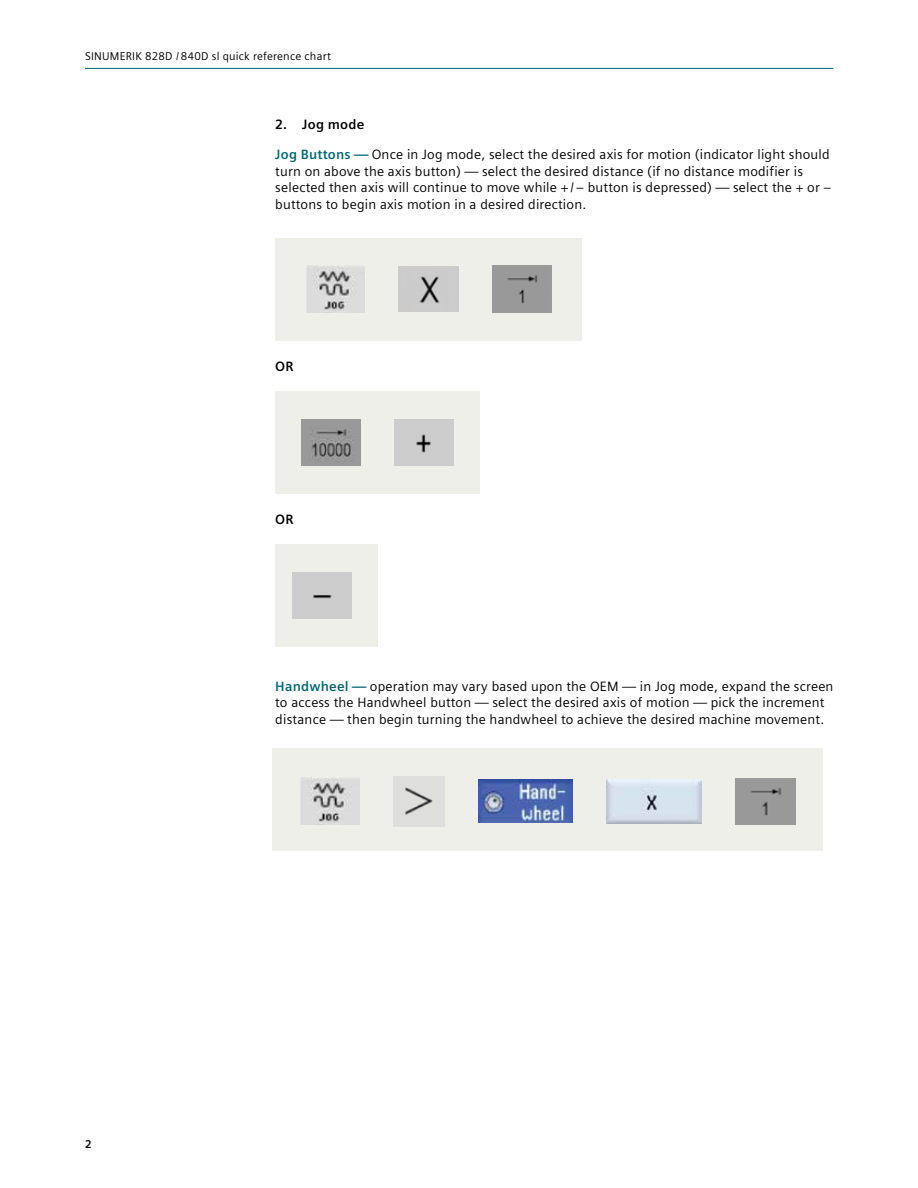
<style>
.page{position:relative;width:918px;height:1188px;background:#fff}
.page>*{position:absolute;margin:0;border:0;box-sizing:border-box;transform-origin:0 0}
.t1{font:13.5px/16.5px "Siemens Sans";letter-spacing:.015em;color:#000}
.t2{font:700 13.5px "Siemens Sans";letter-spacing:.015em;color:#000}
.t3{font:11.25px "Siemens Sans";letter-spacing:.02em;color:#000}
.t4{font:700 11.25px "Siemens Sans";color:#000}
.s1{font-weight:700;color:#006877}
</style>
<div class="page">
<hr style="left:85px;top:68px;width:748px;height:1px;background:#006877">
<div style="left:275px;top:238px;width:306px;height:102px;background:#efefea"></div>
<img style="left:306px;top:266px;width:59px;height:47px">
<img style="left:399px;top:266px;width:59px;height:46px">
<div style="left:492px;top:266px;width:60px;height:46px;background:#999"></div>
<div style="left:275px;top:391px;width:204px;height:102px;background:#efefea"></div>
<img style="left:301px;top:419px;width:59px;height:46px">
<div style="left:394px;top:419px;width:60px;height:46px;background:#cdcccc"></div>
<div style="left:275px;top:544px;width:102px;height:102px;background:#efefea"></div>
<div style="left:292px;top:573px;width:60px;height:45px;background:#cdcccc"></div>
<div style="left:272px;top:748px;width:551px;height:102px;background:#efefea"></div>
<img style="left:478px;top:780px;width:94px;height:43px">
<div style="left:736px;top:778px;width:59px;height:47px;background:#999"></div>
<img style="left:300px;top:778px;width:59px;height:47px">
<img style="left:393px;top:777px;width:51px;height:49px">
<img style="left:606px;top:779px;width:96px;height:44px">
<p class="t3" style="left:85px;top:49px;width:248px">SINUMERIK 828D / 840D sl quick reference chart</p>
<p class="t2" style="left:275px;top:117px;width:91px">2. Jog mode</p>
<p class="t1" style="left:275px;top:147px;width:558px"><span class="s1">Jog Buttons —</span> Once in Jog mode, select the desired axis for motion (indicator light should turn on above the axis button) — select the desired distance (if no distance modifier is selected then axis will continue to move while + / – button is depressed) — select the + or – buttons to begin axis motion in a desired direction.</p>
<p class="t2" style="left:275px;top:359px;width:20px">OR</p>
<p class="t2" style="left:275px;top:512px;width:20px">OR</p>
<p class="t4" style="left:85px;top:1138px;width:8px">2</p>
<p class="t1" style="left:275px;top:678px;width:560px"><span class="s1">Handwheel —</span> operation may vary based upon the OEM — in Jog mode, expand the screen to access the Handwheel button — select the desired axis of motion — pick the increment distance — then begin turning the handwheel to achieve the desired machine movement.</p>
</div>
